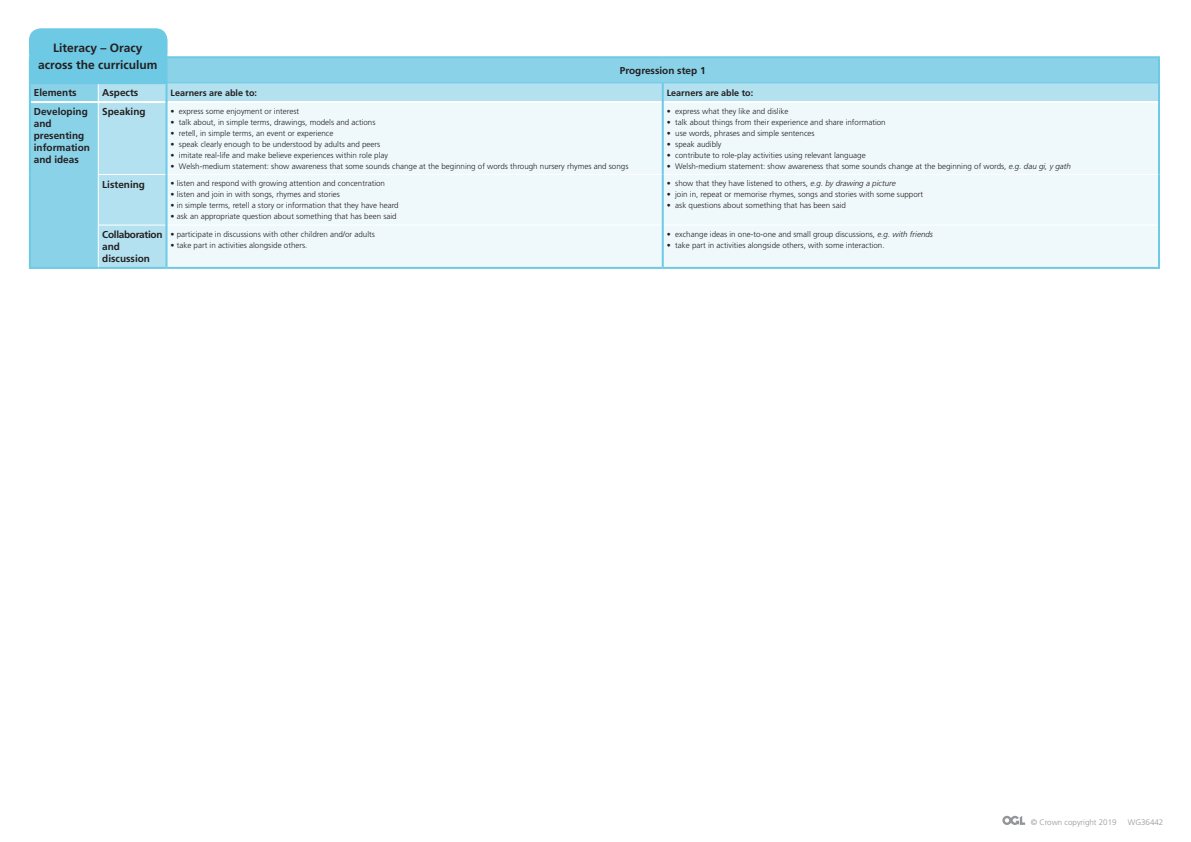
<style>
.page{position:relative;width:1191px;height:842px;background:#fff}
.page>*{position:absolute;margin:0;border:0;box-sizing:border-box;transform-origin:0 0}
.t1{font:700 12px/17.2px "Frutiger LT Std";color:#231f20;text-align:center}
.t2{font:700 10px/12px "Frutiger LT Std";color:#231f20}
.t3{font:700 10px/12px "Frutiger LT Std";letter-spacing:-.03em;color:#231f20}
.t4{font:700 9px "Frutiger LT Std";color:#231f20}
.t5{font:300 8px "Frutiger LT Std";color:#231f20}
.t6{font:300 8px "Frutiger LT Std";color:#939598}
.s1{font-style:italic}
</style>
<div class="page">
<svg style="left:1002px;top:816px;width:23px;height:9px"></svg>
<div style="left:31px;top:58px;width:1127px;height:209px;background:#8ad2e8"></div>
<div style="left:99px;top:83px;width:1059px;height:184px;background:#b3e1f0"></div>
<div style="left:167px;top:103px;width:991px;height:164px;background:#eff9fb"></div>
<hr style="left:98px;top:174px;width:67px;height:1px;background:#fff">
<hr style="left:98px;top:225px;width:67px;height:1px;background:#fff">
<svg style="left:98px;top:84px;width:1px;height:17px"></svg>
<hr style="left:98px;top:103px;width:1px;height:71px;background:#fff">
<hr style="left:98px;top:175px;width:1px;height:50px;background:#fff">
<hr style="left:98px;top:226px;width:1px;height:41px;background:#fff">
<hr style="left:167px;top:174px;width:495px;height:1px;background:#fff">
<hr style="left:664px;top:174px;width:494px;height:1px;background:#fff">
<hr style="left:167px;top:225px;width:495px;height:1px;background:#fff">
<hr style="left:664px;top:225px;width:494px;height:1px;background:#fff">
<hr style="left:31px;top:101px;width:67px;height:2px;background:#fff">
<hr style="left:98px;top:101px;width:67px;height:2px;background:#fff">
<hr style="left:167px;top:101px;width:495px;height:2px;background:#fff">
<hr style="left:664px;top:101px;width:494px;height:2px;background:#fff">
<hr style="left:29px;top:58px;width:2px;height:24px;background:#6ec9e4">
<hr style="left:29px;top:56px;width:69px;height:2px;background:#6ec9e4">
<hr style="left:165px;top:58px;width:2px;height:24px;background:#6ec9e4">
<hr style="left:166px;top:56px;width:497px;height:2px;background:#6ec9e4">
<hr style="left:663px;top:56px;width:497px;height:2px;background:#6ec9e4">
<hr style="left:1158px;top:58px;width:2px;height:25px;background:#6ec9e4">
<svg style="left:29px;top:84px;width:2px;height:18px"></svg>
<hr style="left:29px;top:82px;width:69px;height:2px;background:#6ec9e4">
<hr style="left:98px;top:82px;width:69px;height:2px;background:#6ec9e4">
<svg style="left:165px;top:84px;width:2px;height:18px"></svg>
<svg style="left:662px;top:83px;width:2px;height:19px"></svg>
<svg style="left:1158px;top:83px;width:2px;height:19px"></svg>
<hr style="left:29px;top:102px;width:2px;height:72px;background:#6ec9e4">
<hr style="left:29px;top:174px;width:2px;height:51px;background:#6ec9e4">
<hr style="left:29px;top:225px;width:2px;height:42px;background:#6ec9e4">
<hr style="left:165px;top:102px;width:2px;height:72px;background:#6ec9e4">
<hr style="left:662px;top:102px;width:2px;height:72px;background:#6ec9e4">
<hr style="left:1158px;top:102px;width:2px;height:72px;background:#6ec9e4">
<hr style="left:165px;top:174px;width:2px;height:51px;background:#6ec9e4">
<hr style="left:662px;top:174px;width:2px;height:51px;background:#6ec9e4">
<hr style="left:1158px;top:174px;width:2px;height:51px;background:#6ec9e4">
<hr style="left:29px;top:267px;width:69px;height:2px;background:#6ec9e4">
<hr style="left:98px;top:267px;width:68px;height:2px;background:#6ec9e4">
<hr style="left:165px;top:225px;width:2px;height:42px;background:#6ec9e4">
<hr style="left:166px;top:267px;width:497px;height:2px;background:#6ec9e4">
<hr style="left:662px;top:225px;width:2px;height:42px;background:#6ec9e4">
<hr style="left:1158px;top:225px;width:2px;height:42px;background:#6ec9e4">
<hr style="left:663px;top:267px;width:497px;height:2px;background:#6ec9e4">
<hr style="left:29px;top:82px;width:1128px;height:1px;background:#6ec9e4">
<div style="left:29px;top:29px;width:138px;height:36px;background:#6ec9e4;border-radius:11px"></div>
<div style="left:29px;top:28px;width:138px;height:37px;border:1px solid #6ec9e4;border-radius:11px"></div>
<h1 class="t1" style="left:38px;top:39px;width:121px">Literacy – Oracy across the curriculum</h1>
<p class="t2" style="left:620px;top:65px;width:87px">Progression step 1</p>
<p class="t2" style="left:34px;top:87px;width:44px">Elements</p>
<p class="t2" style="left:102px;top:87px;width:38px">Aspects</p>
<p class="t4" style="left:170px;top:87px;width:88px">Learners are able to:</p>
<p class="t4" style="left:667px;top:87px;width:88px">Learners are able to:</p>
<p class="t2" style="left:34px;top:106px;width:58px">Developing and presenting information and ideas</p>
<p class="t2" style="left:102px;top:106px;width:45px">Speaking</p>
<p class="t5" style="left:170px;top:106px;width:130px">• express some enjoyment or interest</p>
<p class="t5" style="left:667px;top:106px;width:123px">• express what they like and dislike</p>
<p class="t5" style="left:667px;top:117px;width:220px">• talk about things from their experience and share information</p>
<p class="t5" style="left:667px;top:128px;width:149px">• use words, phrases and simple sentences</p>
<p class="t5" style="left:667px;top:139px;width:56px">• speak audibly</p>
<p class="t5" style="left:667px;top:150px;width:200px">• contribute to role-play activities using relevant language</p>
<p class="t5" style="left:667px;top:162px;width:406px">• Welsh-medium statement: show awareness that some sounds change at the beginning of words, <span class="s1">e.g. dau gi, y gath</span></p>
<p class="t5" style="left:170px;top:117px;width:206px">• talk about, in simple terms, drawings, models and actions</p>
<p class="t5" style="left:170px;top:128px;width:164px">• retell, in simple terms, an event or experience</p>
<p class="t5" style="left:170px;top:139px;width:211px">• speak clearly enough to be understood by adults and peers</p>
<p class="t5" style="left:170px;top:150px;width:219px">• imitate real-life and make believe experiences within role play</p>
<p class="t5" style="left:170px;top:162px;width:459px">• Welsh-medium statement: show awareness that some sounds change at the beginning of words through nursery rhymes and songs</p>
<p class="t2" style="left:102px;top:178px;width:44px">Listening</p>
<p class="t5" style="left:170px;top:179px;width:216px">• listen and respond with growing attention and concentration</p>
<p class="t5" style="left:170px;top:190px;width:171px">• listen and join in with songs, rhymes and stories</p>
<p class="t5" style="left:170px;top:201px;width:230px">• in simple terms, retell a story or information that they have heard</p>
<p class="t5" style="left:170px;top:212px;width:228px">• ask an appropriate question about something that has been said</p>
<p class="t3" style="left:102px;top:229px;width:62px">Collaboration and discussion</p>
<p class="t5" style="left:170px;top:230px;width:206px">• participate in discussions with other children and/or adults</p>
<p class="t5" style="left:170px;top:241px;width:138px">• take part in activities alongside others.</p>
<p class="t5" style="left:667px;top:179px;width:230px">• show that they have listened to others, <span class="s1">e.g. by drawing a picture</span></p>
<p class="t5" style="left:667px;top:190px;width:258px">• join in, repeat or memorise rhymes, songs and stories with some support</p>
<p class="t5" style="left:667px;top:201px;width:181px">• ask questions about something that has been said</p>
<p class="t5" style="left:667px;top:229px;width:268px">• exchange ideas in one-to-one and small group discussions, <span class="s1">e.g. with friends</span></p>
<p class="t5" style="left:667px;top:240px;width:219px">• take part in activities alongside others, with some interaction.</p>
<p class="t6" style="left:1030px;top:818px;width:87px">© Crown copyright 2019</p>
<p class="t6" style="left:1127px;top:818px;width:37px">WG36442</p>
</div>
